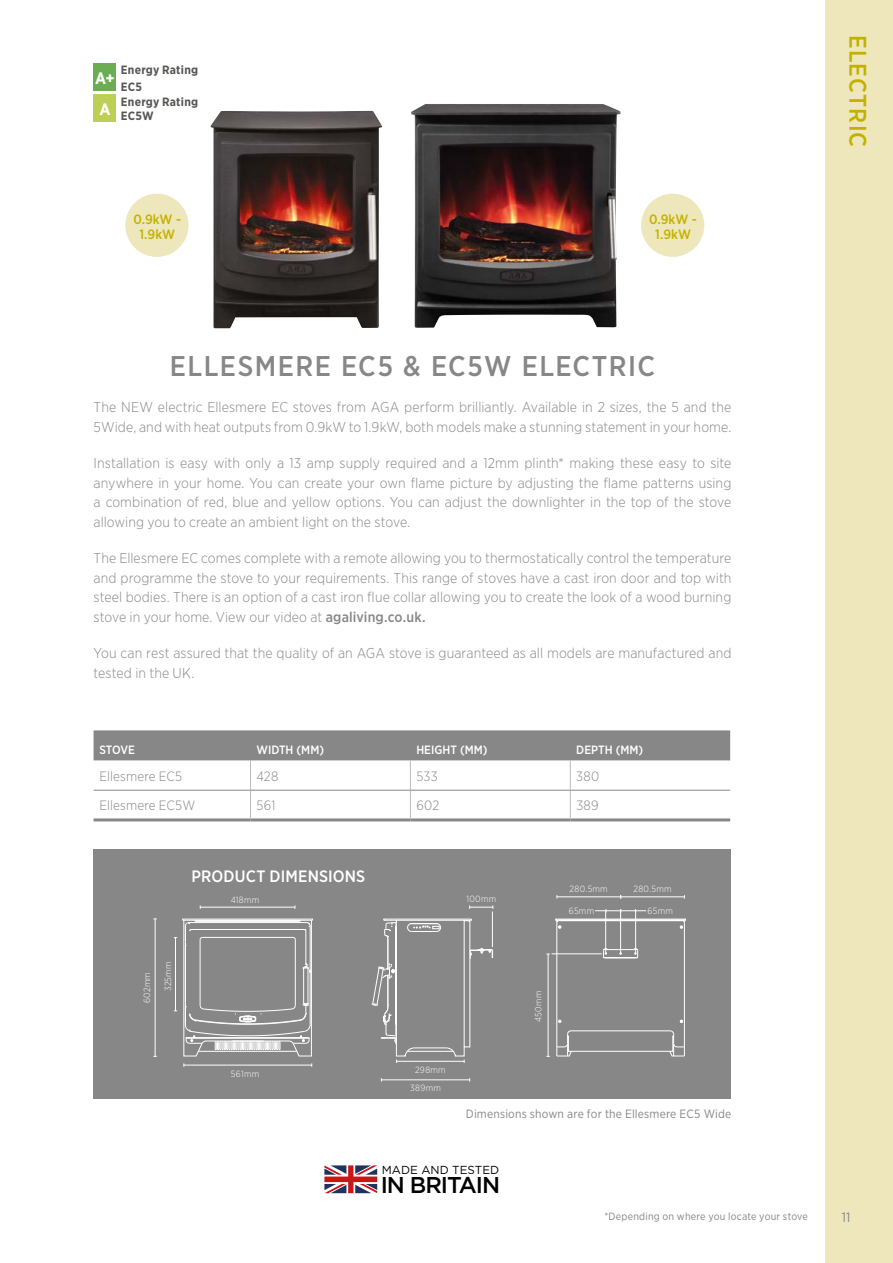
<style>
.page{position:relative;width:893px;height:1263px;background:#fff}
.page>*{position:absolute;margin:0;border:0;box-sizing:border-box;transform-origin:0 0}
.t1{font:500 28.5px "Gotham Narrow";letter-spacing:.05em;color:#878787}
.t2{font:500 24px "Gotham Narrow";letter-spacing:.05em;color:#c3b100}
.t3{font:500 22.95px "Gotham";letter-spacing:-.045em;color:#000}
.t4{font:500 16.5px "Gotham Narrow";letter-spacing:.01em;color:#fff}
.t5{font:700 16.5px "Gotham Narrow";color:#fff}
.t6{font:300 14.25px/19.5px "Gotham Narrow";letter-spacing:.005em;color:#878787}
.t7{font:300 13.5px "Gotham Narrow";letter-spacing:.01em;color:#878787}
.t8{font:500 13.5px/15px "Gotham Narrow";color:#c3b100;text-align:center}
.t9{font:13.5px "Gotham Narrow";color:#878787}
.t10{font:12px "Gotham Narrow";letter-spacing:.015em;color:#878787}
.t11{font:500 12px "Gotham Narrow";color:#fff}
.t12{font:700 12px/14.4px "Gotham Narrow";letter-spacing:.02em;color:#575756}
.t13{font:11.55px "Gotham";color:#000}
.t14{font:10.5px "Gotham Narrow";letter-spacing:.02em;color:#878787}
.t15{font:300 9px "Gotham Narrow";letter-spacing:.03em;color:#fff}
.s1{font-weight:500}
</style>
<div class="page">
<div style="left:94px;top:94px;width:22px;height:28px;background:#bdcf54"></div>
<div style="left:94px;top:64px;width:22px;height:27px;background:#6aad53"></div>
<div style="left:825px;top:0;width:68px;height:1263px;background:#eee7bb"></div>
<img style="left:411px;top:104px;width:210px;height:224px">
<div style="left:641px;top:194px;width:63px;height:63px;background:#eee7bb;border-radius:50%"></div>
<div style="left:125px;top:194px;width:64px;height:63px;background:#eee7bb;border-radius:50%"></div>
<div style="left:94px;top:730px;width:636px;height:30px;background:#878787"></div>
<hr style="left:94px;top:818px;width:157px;height:3px;background:#878787">
<hr style="left:251px;top:818px;width:159px;height:3px;background:#878787">
<hr style="left:410px;top:818px;width:160px;height:3px;background:#878787">
<hr style="left:570px;top:818px;width:160px;height:3px;background:#878787">
<hr style="left:250px;top:760px;width:1px;height:30px;background:#bababa">
<hr style="left:410px;top:760px;width:1px;height:30px;background:#bababa">
<hr style="left:570px;top:760px;width:1px;height:30px;background:#bababa">
<svg style="left:250px;top:791px;width:1px;height:27px"></svg>
<svg style="left:410px;top:791px;width:1px;height:27px"></svg>
<svg style="left:570px;top:791px;width:1px;height:27px"></svg>
<hr style="left:94px;top:790px;width:157px;height:1px;background:#878787">
<hr style="left:251px;top:790px;width:159px;height:1px;background:#878787">
<hr style="left:410px;top:790px;width:160px;height:1px;background:#878787">
<hr style="left:570px;top:790px;width:160px;height:1px;background:#878787">
<svg style="left:324px;top:1165px;width:53px;height:28px"></svg>
<div style="left:94px;top:849px;width:637px;height:250px;background:#878787"></div>
<hr style="left:557px;top:921px;width:1px;height:126px;background:#fff">
<hr style="left:684px;top:921px;width:1px;height:126px;background:#fff">
<hr style="left:605px;top:957px;width:31px;height:1px;background:#fff">
<div style="left:603px;top:949px;width:35px;height:2px;border:1px solid #fff"></div>
<hr style="left:605px;top:958px;width:31px;height:1px;background:#fff">
<svg style="left:557px;top:1030px;width:128px;height:27px"></svg>
<svg style="left:555px;top:919px;width:131px;height:9px"></svg>
<svg style="left:603px;top:948px;width:4px;height:10px"></svg>
<svg style="left:634px;top:948px;width:4px;height:10px"></svg>
<hr style="left:561px;top:920px;width:119px;height:1px;background:#fff">
<hr style="left:200px;top:907px;width:95px;height:1px;background:#fff">
<svg style="left:174px;top:919px;width:139px;height:137px"></svg>
<hr style="left:155px;top:919px;width:1px;height:137px;background:#fff">
<hr style="left:184px;top:1065px;width:128px;height:1px;background:#fff">
<hr style="left:381px;top:1079px;width:89px;height:1px;background:#fff">
<svg style="left:372px;top:919px;width:121px;height:144px"></svg>
<hr style="left:557px;top:896px;width:63px;height:1px;background:#fff">
<hr style="left:621px;top:896px;width:63px;height:1px;background:#fff">
<svg style="left:469px;top:905px;width:24px;height:4px"></svg>
<hr style="left:548px;top:954px;width:1px;height:102px;background:#fff">
<svg style="left:595px;top:909px;width:51px;height:3px"></svg>
<hr style="left:635px;top:910px;width:1px;height:44px;background:#fff">
<hr style="left:620px;top:910px;width:1px;height:44px;background:#fff">
<hr style="left:605px;top:910px;width:1px;height:44px;background:#fff">
<hr style="left:492px;top:911px;width:1px;height:36px;background:#fff">
<hr style="left:552px;top:953px;width:50px;height:1px;background:#fff">
<img style="left:210px;top:111px;width:172px;height:217px">
<p class="t5" style="left:95px;top:68px;width:21px">A+</p>
<p class="t12" style="left:121px;top:61px;width:79px;line-height:16.5px">Energy Rating<br>EC5</p>
<p class="t5" style="left:99px;top:98px;width:13px">A</p>
<p class="t12" style="left:121px;top:94px;width:79px">Energy Rating<br>EC5W</p>
<p class="t8" style="left:133px;top:211px;width:49px">0.9kW -<br>1.9kW</p>
<p class="t8" style="left:649px;top:211px;width:49px">0.9kW -<br>1.9kW</p>
<h2 class="t2" style="left:873px;top:35px;width:114px;rotate:90deg">ELECTRIC</h2>
<h1 class="t1" style="left:170px;top:348px;width:487px">ELLESMERE EC5 &amp; EC5W ELECTRIC</h1>
<p class="t6" style="left:94px;top:397px;width:639px">The NEW electric Ellesmere EC stoves from AGA perform brilliantly. Available in 2 sizes, the 5 and the<br>5Wide, and with heat outputs from 0.9kW to 1.9kW, both models make a stunning statement in your home.</p>
<p class="t6" style="left:94px;top:453px;width:639px;text-align:justify">Installation is easy with only a 13 amp supply required and a 12mm plinth* making these easy to site anywhere in your home. You can create your own flame picture by adjusting the flame patterns using a combination of red, blue and yellow options. You can adjust the downlighter in the top of the stove allowing you to create an ambient light on the stove.</p>
<p class="t6" style="left:94px;top:548px;width:639px;text-align:justify">The Ellesmere EC comes complete with a remote allowing you to thermostatically control the temperature and programme the stove to your requirements. This range of stoves have a cast iron door and top with steel bodies. There is an option of a cast iron flue collar allowing you to create the look of a wood burning stove in your home. View our video at <span class="s1">agaliving.co.uk.</span></p>
<p class="t6" style="left:94px;top:643px;width:639px">You can rest assured that the quality of an AGA stove is guaranteed as all models are manufactured and tested in the UK.</p>
<p class="t11" style="left:100px;top:743px;width:37px">STOVE</p>
<p class="t11" style="left:257px;top:743px;width:69px">WIDTH (MM)</p>
<p class="t11" style="left:416px;top:743px;width:73px">HEIGHT (MM)</p>
<p class="t11" style="left:576px;top:743px;width:68px">DEPTH (MM)</p>
<p class="t7" style="left:100px;top:768px;width:84px">Ellesmere EC5</p>
<p class="t7" style="left:257px;top:768px;width:23px">428</p>
<p class="t7" style="left:416px;top:768px;width:23px">533</p>
<p class="t7" style="left:576px;top:768px;width:25px">380</p>
<p class="t7" style="left:100px;top:797px;width:97px">Ellesmere EC5W</p>
<p class="t7" style="left:257px;top:797px;width:21px">561</p>
<p class="t7" style="left:416px;top:797px;width:24px">602</p>
<p class="t7" style="left:576px;top:797px;width:24px">389</p>
<p class="t15" style="left:142px;top:1003px;width:32px;rotate:-90deg">602mm</p>
<p class="t15" style="left:162px;top:991px;width:31px;rotate:-90deg">325mm</p>
<p class="t4" style="left:192px;top:866px;width:175px">PRODUCT DIMENSIONS</p>
<p class="t15" style="left:231px;top:894px;width:30px">418mm</p>
<p class="t15" style="left:466px;top:893px;width:31px">100mm</p>
<p class="t15" style="left:570px;top:883px;width:40px">280.5mm</p>
<p class="t15" style="left:569px;top:906px;width:27px">65mm</p>
<p class="t15" style="left:647px;top:906px;width:27px">65mm</p>
<p class="t15" style="left:634px;top:884px;width:40px">280.5mm</p>
<p class="t15" style="left:231px;top:1068px;width:30px">561mm</p>
<p class="t15" style="left:415px;top:1064px;width:32px">298mm</p>
<p class="t15" style="left:410px;top:1083px;width:32px">389mm</p>
<p class="t15" style="left:533px;top:1022px;width:33px;rotate:-90deg">450mm</p>
<p class="t10" style="left:466px;top:1106px;width:267px">Dimensions shown are for the Ellesmere EC5 Wide</p>
<p class="t13" style="left:382px;top:1162px;width:119px">MADE AND TESTED</p>
<h3 class="t3" style="left:381px;top:1170px;width:121px">IN BRITAIN</h3>
<p class="t14" style="left:604px;top:1210px;width:205px">*Depending on where you locate your stove</p>
<p class="t9" style="left:842px;top:1208px;width:10px">11</p>
</div>
